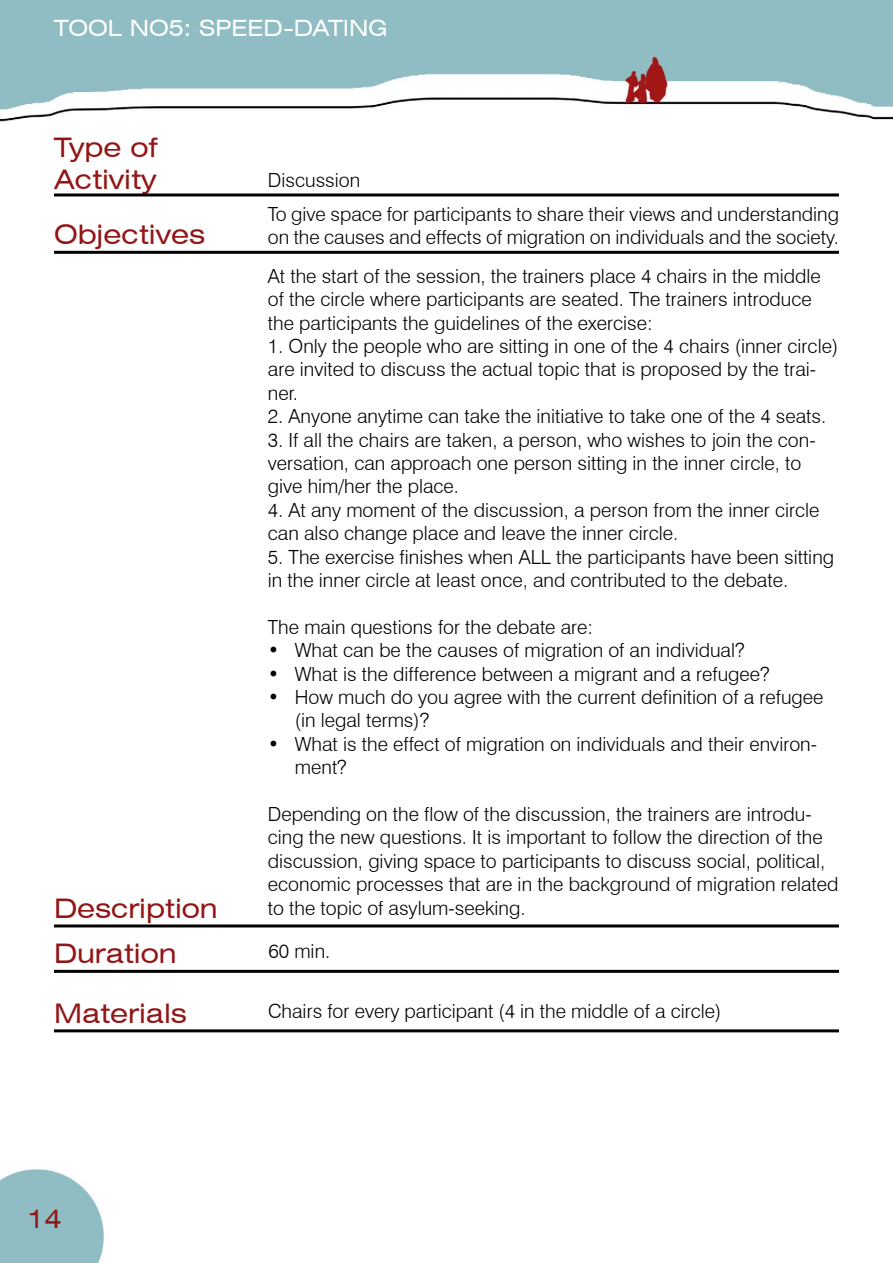
<style>
.page{position:relative;width:893px;height:1263px;background:#fff}
.page>*{position:absolute;margin:0;border:0;box-sizing:border-box;transform-origin:0 0}
.t1{font:expanded 27px/32.4px "Swiss 721 BT";color:#921616}
.t2{font:expanded 25.5px "Swiss 721 BT";color:#921616}
.t3{font:expanded 22.5px "Swiss 721 BT";color:#fff}
.t4{font:300 19.5px/23.4px "Swiss 721 BT";color:#000}
</style>
<div class="page">
<img style="left:0;top:0;width:893px;height:1263px">
<hr style="left:54px;top:193px;width:785px;height:3px;background:#000">
<hr style="left:54px;top:251px;width:785px;height:3px;background:#000">
<hr style="left:54px;top:924px;width:785px;height:3px;background:#000">
<hr style="left:54px;top:970px;width:785px;height:3px;background:#000">
<hr style="left:54px;top:1029px;width:785px;height:3px;background:#000">
<p class="t3" style="left:54px;top:15px;width:335px">TOOL NO5: SPEED-DATING</p>
<h1 class="t1" style="left:54px;top:131px;width:105px">Type of<br>Activity</h1>
<h1 class="t1" style="left:54px;top:218px;width:153px">Objectives</h1>
<h1 class="t1" style="left:54px;top:892px;width:165px">Description</h1>
<p class="t4" style="left:268px;top:168px;width:94px">Discussion</p>
<p class="t4" style="left:268px;top:202px;width:573px">To give space for participants to share their views and understanding on the causes and effects of migration on individuals and the society.</p>
<p class="t4" style="left:268px;top:264px;width:554px">At the start of the session, the trainers place 4 chairs in the middle of the circle where participants are seated. The trainers introduce the participants the guidelines of the exercise:</p>
<p class="t4" style="left:268px;top:334px;width:572px">1. Only the people who are sitting in one of the 4 chairs (inner circle) are invited to discuss the actual topic that is proposed by the trai&shy;ner.</p>
<p class="t4" style="left:268px;top:404px;width:560px">2. Anyone anytime can take the initiative to take one of the 4 seats.</p>
<p class="t4" style="left:268px;top:428px;width:549px">3. If all the chairs are taken, a person, who wishes to join the con&shy;versation, can approach one person sitting in the inner circle, to give him/her the place.</p>
<p class="t4" style="left:268px;top:498px;width:553px">4. At any moment of the discussion, a person from the inner circle can also change place and leave the inner circle.</p>
<p class="t4" style="left:268px;top:545px;width:568px">5. The exercise finishes when ALL the participants have been sitting in the inner circle at least once, and contributed to the debate.</p>
<p class="t4" style="left:268px;top:615px;width:327px">The main questions for the debate are:</p>
<p class="t4" style="left:268px;top:638px;width:478px">• What can be the causes of migration of an individual?</p>
<p class="t4" style="left:268px;top:662px;width:503px">• What is the difference between a migrant and a refugee?</p>
<p class="t4" style="left:295px;top:685px;width:530px;text-indent:-27px">• How much do you agree with the current definition of a refugee (in legal terms)?</p>
<p class="t4" style="left:295px;top:732px;width:524px;text-indent:-27px">• What is the effect of migration on individuals and their environ&shy;ment?</p>
<p class="t4" style="left:268px;top:802px;width:572px">Depending on the flow of the discussion, the trainers are introdu&shy;cing the new questions. It is important to follow the direction of the discussion, giving space to participants to discuss social, political, economic processes that are in the background of migration related to the topic of asylum-seeking.</p>
<h1 class="t1" style="left:54px;top:937px;width:124px">Duration</h1>
<p class="t4" style="left:268px;top:939px;width:63px">60 min.</p>
<h1 class="t1" style="left:54px;top:997px;width:134px">Materials</h1>
<p class="t4" style="left:268px;top:999px;width:455px">Chairs for every participant (4 in the middle of a circle)</p>
<h2 class="t2" style="left:28px;top:1204px;width:36px">14</h2>
</div>
